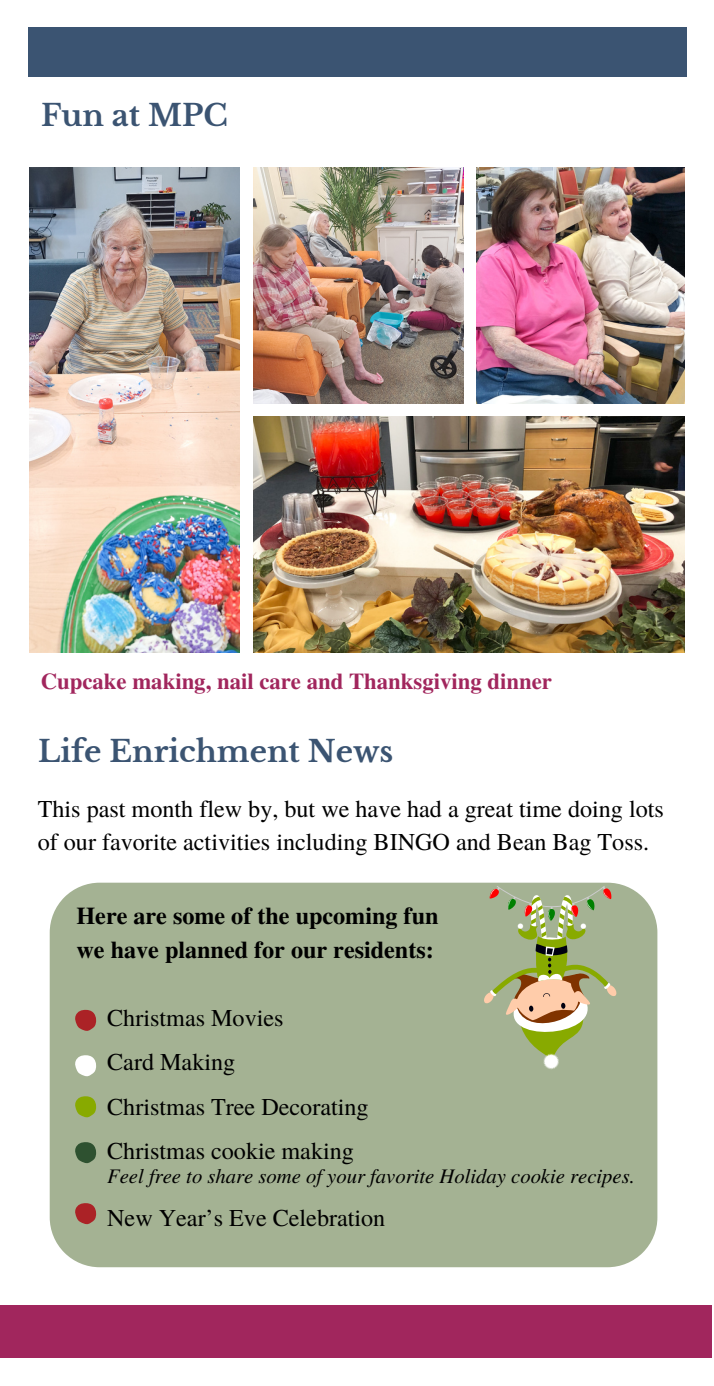
<style>
.page{position:relative;width:714px;height:1386px;background:#fff}
.page>*{position:absolute;margin:0;border:0;box-sizing:border-box;transform-origin:0 0}
.t1{font:700 29.57px "Libre Baskerville";color:#3b5472}
.t2{font:24.15px/44.6px "Te X Gyre Termes";color:#000}
.t3{font:700 24.15px/34.1px "Te X Gyre Termes";color:#000}
.t4{font:700 22.75px "Te X Gyre Termes";color:#a1265d}
.t5{font:italic 20.65px "Te X Gyre Termes";color:#000}
</style>
<div class="page">
<div style="left:0;top:1305px;width:712px;height:53px;background:#a1265d"></div>
<div style="left:28px;top:27px;width:659px;height:50px;background:#3b5472"></div>
<img style="left:253px;top:417px;width:432px;height:236px">
<img style="left:476px;top:167px;width:209px;height:236px">
<img style="left:253px;top:167px;width:210px;height:236px">
<img style="left:30px;top:167px;width:210px;height:486px">
<div style="left:50px;top:883px;width:607px;height:384px;background:#a4b293"></div>
<svg style="left:483px;top:886px;width:134px;height:184px;background:#abb083"></svg>
<svg style="left:75px;top:1010px;width:21px;height:21px"></svg>
<svg style="left:75px;top:1055px;width:21px;height:21px"></svg>
<svg style="left:75px;top:1096px;width:21px;height:21px"></svg>
<svg style="left:75px;top:1142px;width:21px;height:21px"></svg>
<svg style="left:75px;top:1203px;width:21px;height:21px"></svg>
<p class="t1" style="left:41px;top:97px;width:188px">Fun at MPC</p>
<p class="t4" style="left:41px;top:663px;width:513px">Cupcake making, nail care and Thanksgiving dinner</p>
<p class="t1" style="left:38px;top:734px;width:357px">Life Enrichment News</p>
<p class="t2" style="left:38px;top:791px;width:628px;line-height:32.9px">This past month flew by, but we have had a great time doing lots of our favorite activities including BINGO and Bean Bag Toss.</p>
<p class="t3" style="left:77px;top:898px;width:364px">Here are some of the upcoming fun we have planned for our residents:</p>
<p class="t2" style="left:107px;top:994px;width:263px">Christmas Movies<br>Card Making<br>Christmas Tree Decorating<br>Christmas cookie making</p>
<p class="t5" style="left:107px;top:1161px;width:529px">Feel free to share some of your favorite Holiday cookie recipes.</p>
<p class="t2" style="left:107px;top:1195px;width:280px">New Year’s Eve Celebration</p>
</div>
